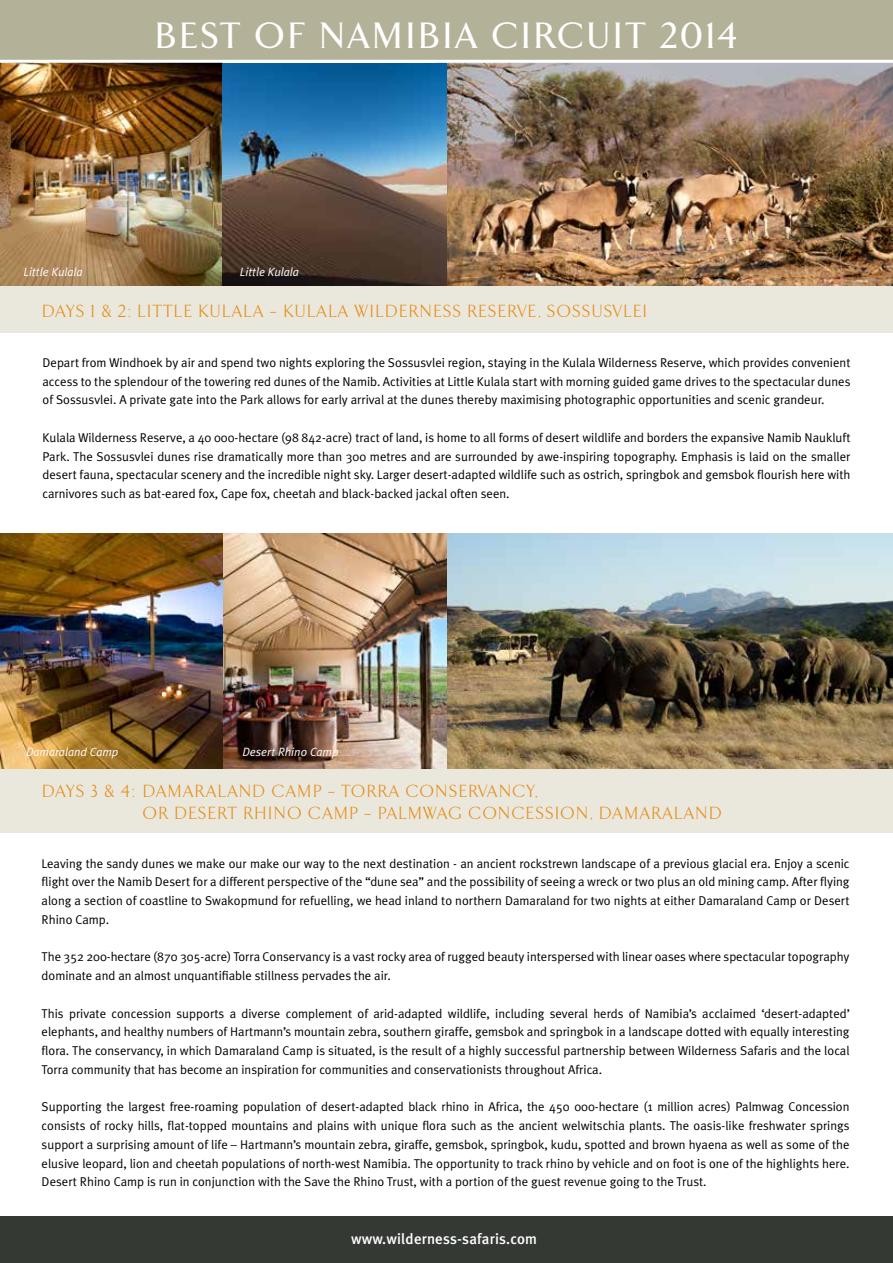
<style>
.page{position:relative;width:893px;height:1263px;background:#fff}
.page>*{position:absolute;margin:0;border:0;box-sizing:border-box;transform-origin:0 0}
.t1{font:500 37.5px "Arrow";letter-spacing:.1em;color:#fff}
.t2{font:300 18px/21.6px "Arrow";letter-spacing:.1em;color:#e58e1a}
.t3{font:500 15px "Meta Plus";letter-spacing:.01em;color:#fff}
.t4{font:12.75px/18.8px "Meta Plus Normal";color:#000;text-align:justify}
.t5{font:italic 12px "Meta Plus Normal";color:#fff}
</style>
<div class="page">
<img style="left:446px;top:533px;width:447px;height:236px">
<img style="left:0;top:533px;width:446px;height:236px">
<div style="left:0;top:769px;width:893px;height:63px;background:#eae8dd"></div>
<img style="left:446px;top:63px;width:447px;height:223px">
<img style="left:0;top:63px;width:223px;height:223px">
<img style="left:223px;top:63px;width:223px;height:223px">
<div style="left:0;top:1216px;width:893px;height:47px;background:#343933"></div>
<div style="left:0;top:0;width:893px;height:61px;background:#b4b199"></div>
<hr style="left:0;top:60px;width:893px;height:3px;background:#fff">
<div style="left:0;top:286px;width:893px;height:47px;background:#eae8dd"></div>
<h1 class="t1" style="left:156px;top:16px;width:583px">BEST OF NAMIBIA CIRCUIT 2014</h1>
<p class="t5" style="left:23px;top:265px;width:61px">Little Kulala</p>
<p class="t5" style="left:240px;top:265px;width:61px">Little Kulala</p>
<h2 class="t2" style="left:43px;top:300px;width:606px">DAYS 1 &amp; 2: LITTLE KULALA – KULALA WILDERNESS RESERVE, SOSSUSVLEI</h2>
<p class="t4" style="left:43px;top:353px;width:809px">Depart from Windhoek by air and spend two nights exploring the Sossusvlei region, staying in the Kulala Wilderness Reserve, which provides convenient access to the splendour of the towering red dunes of the Namib. Activities at Little Kulala start with morning guided game drives to the spectacular dunes of Sossusvlei. A private gate into the Park allows for early arrival at the dunes thereby maximising photographic opportunities and scenic grandeur.</p>
<p class="t4" style="left:43px;top:428px;width:809px">Kulala Wilderness Reserve, a 40 000-hectare (98 842-acre) tract of land, is home to all forms of desert wildlife and borders the expansive Namib Naukluft Park. The Sossusvlei dunes rise dramatically more than 300 metres and are surrounded by awe-inspiring topography. Emphasis is laid on the smaller desert fauna, spectacular scenery and the incredible night sky. Larger desert-adapted wildlife such as ostrich, springbok and gemsbok flourish here with carnivores such as bat-eared fox, Cape fox, cheetah and black-backed jackal often seen.</p>
<p class="t5" style="left:26px;top:745px;width:94px">Damaraland Camp</p>
<p class="t5" style="left:242px;top:745px;width:98px">Desert Rhino Camp</p>
<h2 class="t2" style="left:143px;top:781px;width:580px;text-indent:-100px">DAYS 3 &amp; 4: DAMARALAND CAMP – TORRA CONSERVANCY,<br>OR DESERT RHINO CAMP – PALMWAG CONCESSION, DAMARALAND</h2>
<p class="t4" style="left:42px;top:854px;width:809px">Leaving the sandy dunes we make our make our way to the next destination - an ancient rockstrewn landscape of a previous glacial era. Enjoy a scenic flight over the Namib Desert for a different perspective of the “dune sea” and the possibility of seeing a wreck or two plus an old mining camp. After flying along a section of coastline to Swakopmund for refuelling, we head inland to northern Damaraland for two nights at either Damaraland Camp or Desert Rhino Camp.</p>
<p class="t4" style="left:42px;top:947px;width:809px">The 352 200-hectare (870 305-acre) Torra Conservancy is a vast rocky area of rugged beauty interspersed with linear oases where spectacular topography dominate and an almost unquantifiable stillness pervades the air.</p>
<p class="t4" style="left:42px;top:1004px;width:810px">This private concession supports a diverse complement of arid-adapted wildlife, including several herds of Namibia’s acclaimed ‘desert-adapted’ elephants, and healthy numbers of Hartmann’s mountain zebra, southern giraffe, gemsbok and springbok in a landscape dotted with equally interesting flora. The conservancy, in which Damaraland Camp is situated, is the result of a highly successful partnership between Wilderness Safaris and the local Torra community that has become an inspiration for communities and conservationists throughout Africa.</p>
<p class="t4" style="left:42px;top:1097px;width:809px">Supporting the largest free-roaming population of desert-adapted black rhino in Africa, the 450 000-hectare (1 million acres) Palmwag Concession consists of rocky hills, flat-topped mountains and plains with unique flora such as the ancient welwitschia plants. The oasis-like freshwater springs support a surprising amount of life – Hartmann’s mountain zebra, giraffe, gemsbok, springbok, kudu, spotted and brown hyaena as well as some of the elusive leopard, lion and cheetah populations of north-west Namibia. The opportunity to track rhino by vehicle and on foot is one of the highlights here.<br>Desert Rhino Camp is run in conjunction with the Save the Rhino Trust, with a portion of the guest revenue going to the Trust.</p>
<p class="t3" style="left:351px;top:1230px;width:188px">www.wilderness-safaris.com</p>
</div>
